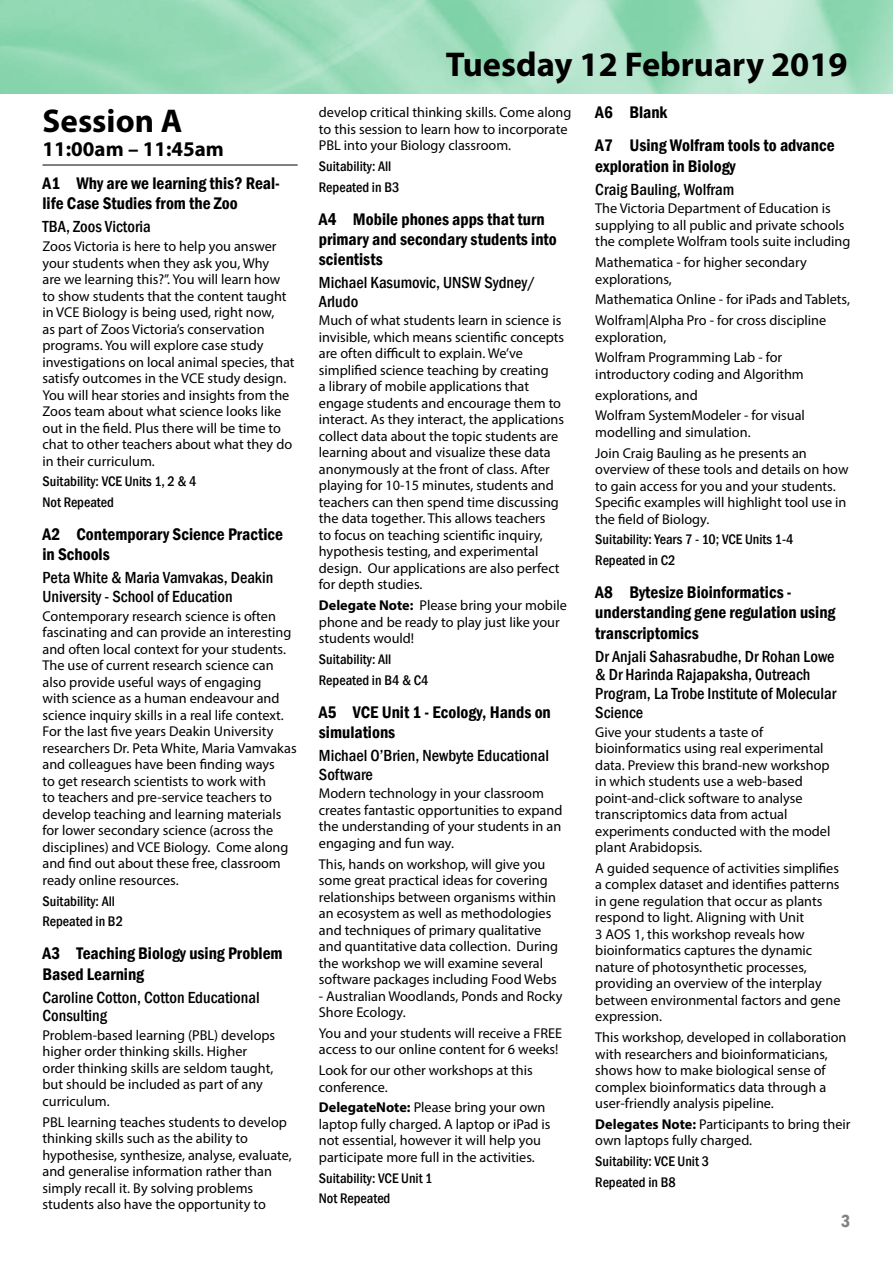
<style>
.page{position:relative;width:893px;height:1263px;background:#fff}
.page>*{position:absolute;margin:0;border:0;box-sizing:border-box;transform-origin:0 0}
.t1{font:700 34.5px "Myriad Pro";color:#000}
.t2{font:700 33px "Myriad Pro";color:#000}
.t3{font:700 21px "Myriad Pro";color:#000}
.t4{font:600 condensed 18px "Franklin Gothic";color:#808285}
.t5{font:600 condensed 17.25px/20.2px "Franklin Gothic";color:#000}
.t6{font:500 condensed 16.5px/18.8px "Franklin Gothic";color:#000}
.t7{font:14.25px/16.5px "Myriad Pro";color:#000}
.t8{font:500 condensed 14.25px/20.7px "Franklin Gothic";color:#000}
.s1{font-weight:700}
</style>
<div class="page">
<svg style="left:0;top:0;width:893px;height:94px;background:#a1ddbe"></svg>
<hr style="left:43px;top:165px;width:255px;height:1px;background:#000">
<h2 class="t2" style="left:43px;top:99px;width:141px">Session A</h2>
<h3 class="t3" style="left:43px;top:135px;width:183px">11:00am – 11:45am</h3>
<p class="t5" style="left:43px;top:173px;width:239px">A1 Why are we learning this? Real&shy;life Case Studies from the Zoo</p>
<p class="t6" style="left:43px;top:217px;width:110px">TBA, Zoos Victoria</p>
<p class="t7" style="left:43px;top:238px;width:254px">Zoos Victoria is here to help you answer your students when they ask you, Why<br>are we learning this?”. You will learn how to show students that the content taught in VCE Biology is being used, right now,<br>as part of Zoos Victoria’s conservation programs. You will explore case study investigations on local animal species, that satisfy outcomes in the VCE study design.<br>You will hear stories and insights from the Zoos team about what science looks like out in the field. Plus there will be time to chat to other teachers about what they do in their curriculum.</p>
<p class="t8" style="left:43px;top:471px;width:155px">Suitability: VCE Units 1, 2 &amp; 4<br>Not Repeated</p>
<p class="t5" style="left:43px;top:524px;width:242px">A2 Contemporary Science Practice in Schools</p>
<p class="t6" style="left:43px;top:568px;width:232px">Peta White &amp; Maria Vamvakas, Deakin<br>University - School of Education</p>
<p class="t7" style="left:43px;top:607px;width:256px">Contemporary research science is often fascinating and can provide an interesting and often local context for your students.<br>The use of current research science can also provide useful ways of engaging<br>with science as a human endeavour and science inquiry skills in a real life context.<br>For the last five years Deakin University researchers Dr. Peta White, Maria Vamvakas and colleagues have been finding ways<br>to get research scientists to work with<br>to teachers and pre-service teachers to develop teaching and learning materials for lower secondary science (across the disciplines) and VCE Biology. Come along and find out about these free, classroom ready online resources.</p>
<p class="t8" style="left:43px;top:890px;width:82px">Suitability: All<br>Repeated in B2</p>
<p class="t5" style="left:43px;top:943px;width:242px">A3 Teaching Biology using Problem<br>Based Learning</p>
<p class="t6" style="left:43px;top:987px;width:219px">Caroline Cotton, Cotton Educational<br>Consulting</p>
<p class="t7" style="left:43px;top:1027px;width:234px">Problem-based learning (PBL) develops higher order thinking skills. Higher order thinking skills are seldom taught, but should be included as part of any curriculum.</p>
<p class="t7" style="left:43px;top:1113px;width:251px">PBL learning teaches students to develop thinking skills such as the ability to hypothesise, synthesize, analyse, evaluate, and generalise information rather than simply recall it. By solving problems students also have the opportunity to</p>
<h1 class="t1" style="left:446px;top:42px;width:403px">Tuesday 12 February 2019</h1>
<p class="t7" style="left:319px;top:104px;width:254px">develop critical thinking skills. Come along to this session to learn how to incorporate<br>PBL into your Biology classroom.</p>
<p class="t8" style="left:319px;top:156px;width:82px">Suitability: All<br>Repeated in B3</p>
<p class="t5" style="left:319px;top:208px;width:239px">A4 Mobile phones apps that turn primary and secondary students into scientists</p>
<p class="t6" style="left:319px;top:273px;width:218px">Michael Kasumovic, UNSW Sydney/<br>Arludo</p>
<p class="t7" style="left:319px;top:312px;width:247px">Much of what students learn in science is invisible, which means scientific concepts are often difficult to explain. We’ve simplified science teaching by creating<br>a library of mobile applications that engage students and encourage them to interact. As they interact, the applications collect data about the topic students are learning about and visualize these data anonymously at the front of class. After playing for 10-15 minutes, students and teachers can then spend time discussing the data together. This allows teachers<br>to focus on teaching scientific inquiry, hypothesis testing, and experimental design. Our applications are also perfect for depth studies.</p>
<p class="t7" style="left:319px;top:597px;width:249px"><span class="s1">Delegate Note:</span> Please bring your mobile phone and be ready to play just like your students would!</p>
<p class="t8" style="left:319px;top:649px;width:111px">Suitability: All<br>Repeated in B4 &amp; C4</p>
<p class="t5" style="left:319px;top:702px;width:233px">A5 VCE Unit 1 - Ecology, Hands on simulations</p>
<p class="t6" style="left:319px;top:746px;width:232px">Michael O’Brien, Newbyte Educational<br>Software</p>
<p class="t7" style="left:319px;top:785px;width:245px">Modern technology in your classroom creates fantastic opportunities to expand the understanding of your students in an engaging and fun way.</p>
<p class="t7" style="left:319px;top:855px;width:241px">This, hands on workshop, will give you some great practical ideas for covering relationships between organisms within an ecosystem as well as methodologies and techniques of primary qualitative and quantitative data collection. During the workshop we will examine several software packages including Food Webs</p>
<p class="t7" style="left:319px;top:987px;width:245px">- Australian Woodlands, Ponds and Rocky<br>Shore Ecology.</p>
<p class="t7" style="left:319px;top:1025px;width:245px">You and your students will receive a FREE access to our online content for 6 weeks!</p>
<p class="t7" style="left:319px;top:1062px;width:215px">Look for our other workshops at this conference.</p>
<p class="t7" style="left:319px;top:1099px;width:233px"><span class="s1">DelegateNote:</span> Please bring your own laptop fully charged. A laptop or iPad is not essential, however it will help you participate more full in the activities.</p>
<p class="t8" style="left:319px;top:1167px;width:115px">Suitability: VCE Unit 1<br>Not Repeated</p>
<p class="t5" style="left:595px;top:96px;width:241px;line-height:33px">A6 Blank<br>A7 Using Wolfram tools to advance</p>
<p class="t5" style="left:595px;top:156px;width:142px">exploration in Biology</p>
<p class="t6" style="left:595px;top:180px;width:141px">Craig Bauling, Wolfram</p>
<p class="t7" style="left:595px;top:200px;width:256px">The Victoria Department of Education is supplying to all public and private schools the complete Wolfram tools suite including</p>
<p class="t7" style="left:595px;top:254px;width:213px">Mathematica - for higher secondary explorations,</p>
<p class="t7" style="left:595px;top:289px;width:256px;line-height:20.7px">Mathematica Online - for iPads and Tablets,<br>Wolfram|Alpha Pro - for cross discipline</p>
<p class="t7" style="left:595px;top:326px;width:188px;line-height:20.7px">exploration,<br>Wolfram Programming Lab - for</p>
<p class="t7" style="left:595px;top:363px;width:211px;line-height:20.7px">introductory coding and Algorithm explorations, and<br>Wolfram SystemModeler - for visual</p>
<p class="t7" style="left:595px;top:421px;width:213px;line-height:20.7px">modelling and simulation.<br>Join Craig Bauling as he presents an</p>
<p class="t7" style="left:595px;top:461px;width:255px">overview of these tools and details on how to gain access for you and your students.<br>Specific examples will highlight tool use in the field of Biology.</p>
<p class="t8" style="left:595px;top:529px;width:200px">Suitability: Years 7 - 10; VCE Units 1-4<br>Repeated in C2</p>
<p class="t5" style="left:595px;top:582px;width:242px">A8 Bytesize Bioinformatics - understanding gene regulation using transcriptomics</p>
<p class="t6" style="left:595px;top:647px;width:242px">Dr Anjali Sahasrabudhe, Dr Rohan Lowe &amp; Dr Harinda Rajapaksha, Outreach<br>Program, La Trobe Institute of Molecular<br>Science</p>
<p class="t7" style="left:595px;top:723px;width:237px">Give your students a taste of bioinformatics using real experimental data. Preview this brand-new workshop in which students use a web-based point-and-click software to analyse transcriptomics data from actual experiments conducted with the model plant Arabidopsis.</p>
<p class="t7" style="left:595px;top:859px;width:247px">A guided sequence of activities simplifies a complex dataset and identifies patterns in gene regulation that occur as plants respond to light. Aligning with Unit<br>3 AOS 1, this workshop reveals how bioinformatics captures the dynamic nature of photosynthetic processes, providing an overview of the interplay between environmental factors and gene expression.</p>
<p class="t7" style="left:595px;top:1029px;width:253px">This workshop, developed in collaboration with researchers and bioinformaticians, shows how to make biological sense of complex bioinformatics data through a user-friendly analysis pipeline.</p>
<p class="t7" style="left:595px;top:1115px;width:257px"><span class="s1">Delegates Note:</span> Participants to bring their own laptops fully charged.</p>
<p class="t8" style="left:595px;top:1151px;width:115px">Suitability: VCE Unit 3<br>Repeated in B8</p>
<p class="t4" style="left:841px;top:1209px;width:11px">3</p>
</div>
